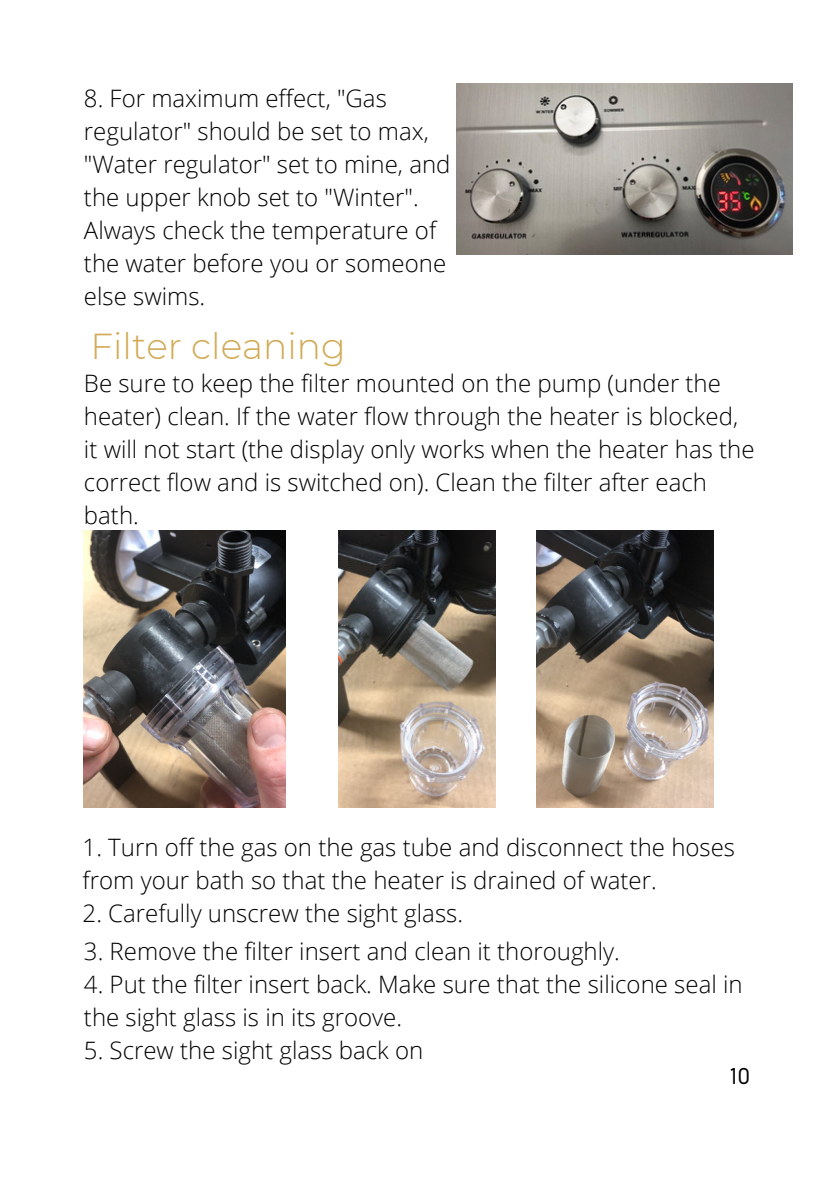
<style>
.page{position:relative;width:839px;height:1191px;background:#fff}
.page>*{position:absolute;margin:0;border:0;box-sizing:border-box;transform-origin:0 0}
.t1{font:300 36px "Montserrat";color:#d2aa55}
.t2{font:300 24px/33px "Open Sans";color:#000}
.t3{font:24px "Gidole";color:#000}
</style>
<div class="page">
<img style="left:456px;top:84px;width:336px;height:171px">
<img style="left:84px;top:530px;width:201px;height:278px">
<img style="left:339px;top:530px;width:156px;height:278px">
<img style="left:536px;top:530px;width:177px;height:278px">
<p class="t2" style="left:84px;top:81px;width:368px">8. For maximum effect, "Gas regulator" should be set to max, "Water regulator" set to mine, and the upper knob set to "Winter".<br>Always check the temperature of the water before you or someone else swims.</p>
<h1 class="t1" style="left:90px;top:322px;width:257px">Filter cleaning</h1>
<p class="t2" style="left:84px;top:366px;width:672px">Be sure to keep the filter mounted on the pump (under the heater) clean. If the water flow through the heater is blocked, it will not start (the display only works when the heater has the correct flow and is switched on). Clean the filter after each bath.</p>
<p class="t2" style="left:83px;top:830px;width:654px">1. Turn off the gas on the gas tube and disconnect the hoses from your bath so that the heater is drained of water.</p>
<p class="t2" style="left:83px;top:896px;width:382px">2. Carefully unscrew the sight glass.</p>
<p class="t2" style="left:84px;top:934px;width:537px">3. Remove the filter insert and clean it thoroughly.</p>
<p class="t2" style="left:84px;top:967px;width:660px">4. Put the filter insert back. Make sure that the silicone seal in the sight glass is in its groove.</p>
<p class="t2" style="left:84px;top:1033px;width:341px">5. Screw the sight glass back on</p>
<p class="t3" style="left:728px;top:1063px;width:23px">10</p>
</div>
